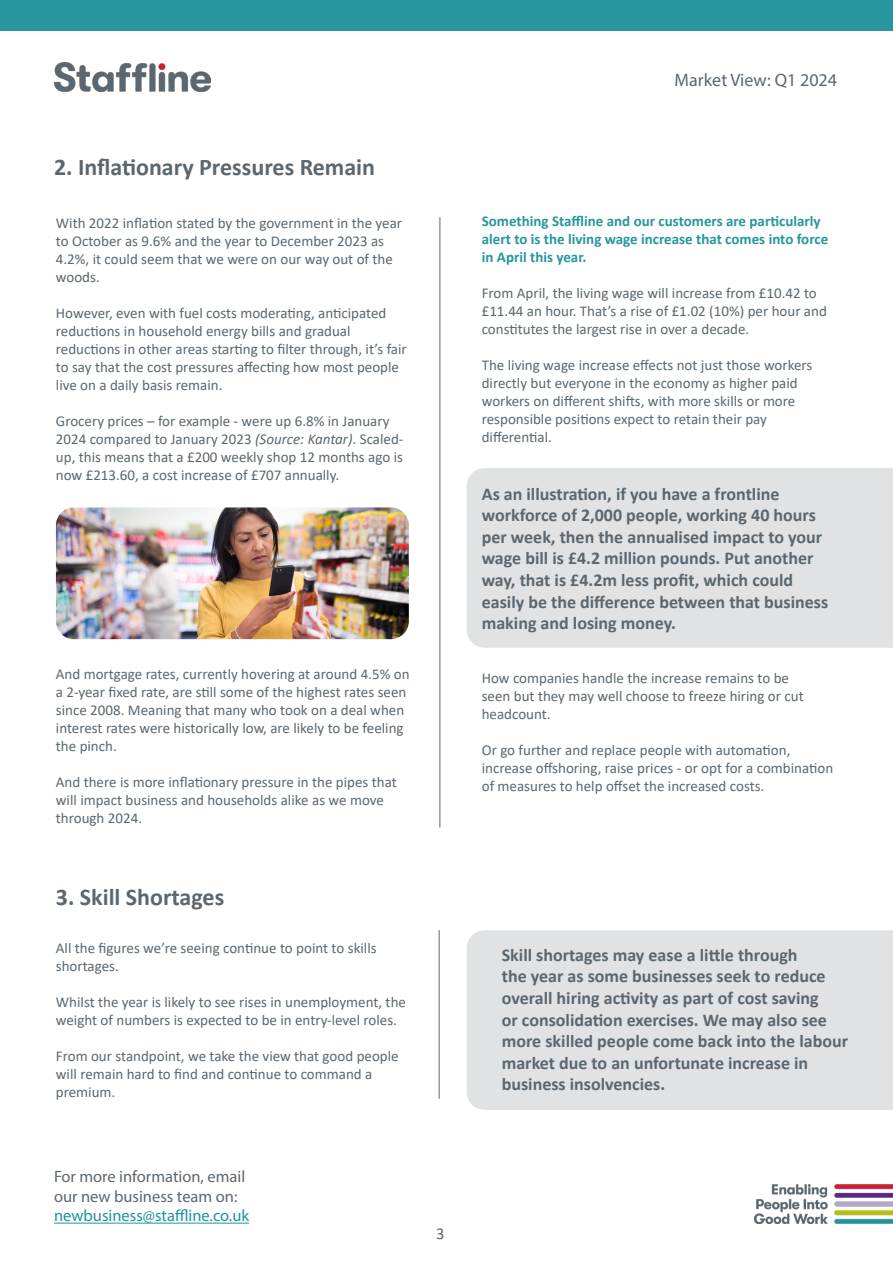
<style>
.page{position:relative;width:893px;height:1263px;background:#fff}
.page>*{position:absolute;margin:0;border:0;box-sizing:border-box;transform-origin:0 0}
.Page_Head{font:700 24px "Calibri";color:#5b6770}
.Page_Head-2{font:700 18px/21.6px "Calibri";color:#5b6770}
.Page_Head-3{font:18px "Myriad Pro";color:#5b6770}
.Page_Head-4{font:16.5px/19.8px "Myriad Pro";color:#5b6770}
.Page_Head-5{font:16.5px "Calibri";color:#5b6770}
.Page_Head-6{font:15px/18px "Calibri";color:#5b6770}
.Page_Head-7{font:700 15px/18px "Calibri";color:#27969d}
.s1{font-style:italic}
.s2{color:#1e939d}
</style>
<div class="page">
<hr style="left:54px;top:1223px;width:195px;height:1px;background:#1e939d">
<div style="left:0;top:0;width:893px;height:30px;background:#27969d"></div>
<img style="left:755px;top:1184px;width:138px;height:39px">
<img style="left:54px;top:62px;width:156px;height:30px">
<div style="left:467px;top:468px;width:426px;height:180px;background:#e0e2e3"></div>
<hr style="left:439px;top:217px;width:1px;height:610px;background:#5b6770">
<div style="left:467px;top:930px;width:426px;height:180px;background:#e0e2e3"></div>
<img style="left:56px;top:507px;width:353px;height:132px">
<hr style="left:439px;top:930px;width:1px;height:169px;background:#5b6770">
<p class="Page_Head" style="left:54px;top:150px;width:323px">2. Inflationary Pressures Remain</p>
<p class="Page_Head-6" style="left:56px;top:214px;width:348px">With 2022 inflation stated by the government in the year to October as 9.6% and the year to December 2023 as 4.2%, it could seem that we were on our way out of the woods.</p>
<p class="Page_Head-6" style="left:56px;top:304px;width:352px">However, even with fuel costs moderating, anticipated reductions in household energy bills and gradual reductions in other areas starting to filter through, it’s fair to say that the cost pressures affecting how most people live on a daily basis remain.</p>
<p class="Page_Head-6" style="left:56px;top:412px;width:349px">Grocery prices – for example - were up 6.8% in January 2024 compared to January 2023 <span class="s1">(Source: Kantar)</span>. Scaled&shy;up, this means that a £200 weekly shop 12 months ago is now £213.60, a cost increase of £707 annually.</p>
<p class="Page_Head-6" style="left:56px;top:664px;width:355px">And mortgage rates, currently hovering at around 4.5% on a 2-year fixed rate, are still some of the highest rates seen since 2008. Meaning that many who took on a deal when interest rates were historically low, are likely to be feeling the pinch.</p>
<p class="Page_Head-6" style="left:56px;top:772px;width:342px">And there is more inflationary pressure in the pipes that will impact business and households alike as we move through 2024.</p>
<p class="Page_Head" style="left:56px;top:880px;width:170px">3. Skill Shortages</p>
<p class="Page_Head-6" style="left:56px;top:938px;width:322px">All the figures we’re seeing continue to point to skills shortages.</p>
<p class="Page_Head-6" style="left:56px;top:992px;width:352px">Whilst the year is likely to see rises in unemployment, the weight of numbers is expected to be in entry-level roles.</p>
<p class="Page_Head-6" style="left:56px;top:1046px;width:344px">From our standpoint, we take the view that good people will remain hard to find and continue to command a premium.</p>
<p class="Page_Head-4" style="left:54px;top:1166px;width:197px">For more information, email our new business team on: <span class="s2">newbusiness@staffline.co.uk</span></p>
<p class="Page_Head-5" style="left:436px;top:1222px;width:10px">3</p>
<p class="Page_Head-3" style="left:675px;top:69px;width:164px">Market View: Q1 2024</p>
<p class="Page_Head-7" style="left:482px;top:212px;width:348px">Something Staffline and our customers are particularly alert to is the living wage increase that comes into force in April this year.</p>
<p class="Page_Head-6" style="left:482px;top:284px;width:347px">From April, the living wage will increase from £10.42 to £11.44 an hour. That’s a rise of £1.02 (10%) per hour and constitutes the largest rise in over a decade.</p>
<p class="Page_Head-6" style="left:482px;top:356px;width:332px">The living wage increase effects not just those workers directly but everyone in the economy as higher paid workers on different shifts, with more skills or more responsible positions expect to retain their pay differential.</p>
<p class="Page_Head-2" style="left:482px;top:483px;width:348px">As an illustration, if you have a frontline workforce of 2,000 people, working 40 hours per week, then the annualised impact to your wage bill is £4.2 million pounds. Put another way, that is £4.2m less profit, which could easily be the difference between that business making and losing money.</p>
<p class="Page_Head-6" style="left:482px;top:669px;width:323px">How companies handle the increase remains to be seen but they may well choose to freeze hiring or cut headcount.</p>
<p class="Page_Head-6" style="left:482px;top:741px;width:353px">Or go further and replace people with automation, increase offshoring, raise prices - or opt for a combination of measures to help offset the increased costs.</p>
<p class="Page_Head-2" style="left:502px;top:944px;width:348px">Skill shortages may ease a little through<br>the year as some businesses seek to reduce overall hiring activity as part of cost saving<br>or consolidation exercises. We may also see more skilled people come back into the labour market due to an unfortunate increase in business insolvencies.</p>
</div>
